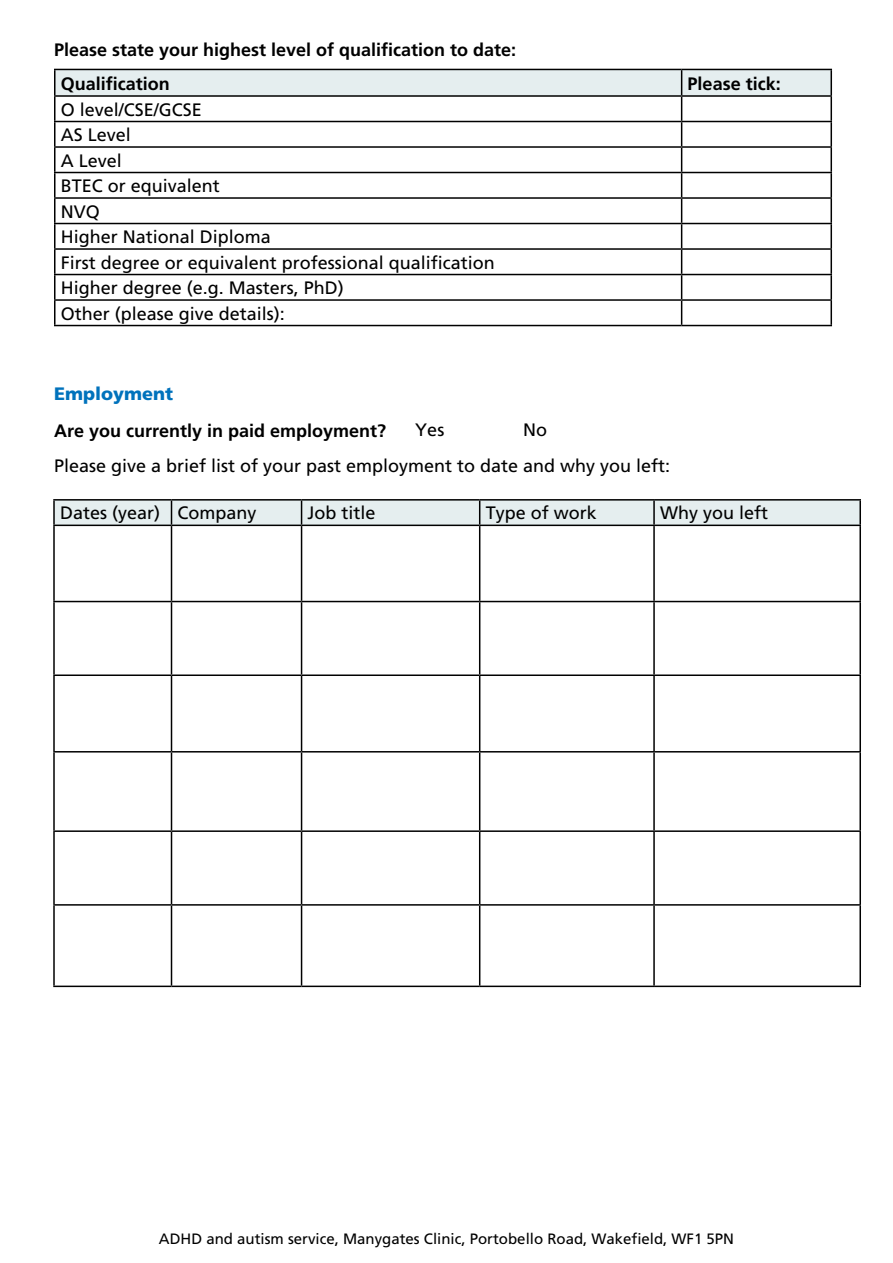
<style>
.page{position:relative;width:893px;height:1263px;background:#fff}
.page>*{position:absolute;margin:0;border:0;box-sizing:border-box;transform-origin:0 0}
.t1{font:18px/25.5px "Frutiger";color:#000}
.t2{font:700 18px/34.3px "Frutiger";color:#000}
.t3{font:900 18px "Frutiger";color:#0072bc}
.t4{font:15px "Frutiger";color:#000}
</style>
<div class="page">
<hr style="left:54px;top:69px;width:628px;height:1px;background:#000">
<hr style="left:54px;top:70px;width:2px;height:25px;background:#000">
<hr style="left:682px;top:69px;width:150px;height:1px;background:#000">
<hr style="left:830px;top:70px;width:2px;height:25px;background:#000">
<hr style="left:54px;top:95px;width:628px;height:2px;background:#000">
<hr style="left:54px;top:97px;width:2px;height:24px;background:#000">
<hr style="left:682px;top:95px;width:150px;height:2px;background:#000">
<hr style="left:830px;top:97px;width:2px;height:24px;background:#000">
<hr style="left:54px;top:121px;width:628px;height:1px;background:#000">
<hr style="left:54px;top:122px;width:2px;height:24px;background:#000">
<hr style="left:682px;top:121px;width:150px;height:1px;background:#000">
<hr style="left:830px;top:122px;width:2px;height:24px;background:#000">
<hr style="left:54px;top:146px;width:628px;height:2px;background:#000">
<hr style="left:54px;top:148px;width:2px;height:24px;background:#000">
<hr style="left:682px;top:146px;width:150px;height:2px;background:#000">
<hr style="left:830px;top:148px;width:2px;height:24px;background:#000">
<hr style="left:54px;top:172px;width:628px;height:1px;background:#000">
<hr style="left:54px;top:173px;width:2px;height:24px;background:#000">
<hr style="left:682px;top:172px;width:150px;height:1px;background:#000">
<hr style="left:830px;top:173px;width:2px;height:24px;background:#000">
<hr style="left:54px;top:197px;width:628px;height:2px;background:#000">
<hr style="left:54px;top:199px;width:2px;height:24px;background:#000">
<hr style="left:682px;top:197px;width:150px;height:2px;background:#000">
<hr style="left:830px;top:199px;width:2px;height:24px;background:#000">
<hr style="left:54px;top:223px;width:628px;height:1px;background:#000">
<hr style="left:54px;top:224px;width:2px;height:24px;background:#000">
<hr style="left:682px;top:223px;width:150px;height:1px;background:#000">
<hr style="left:830px;top:224px;width:2px;height:24px;background:#000">
<hr style="left:54px;top:248px;width:628px;height:2px;background:#000">
<hr style="left:54px;top:250px;width:2px;height:24px;background:#000">
<hr style="left:682px;top:248px;width:150px;height:2px;background:#000">
<hr style="left:830px;top:250px;width:2px;height:24px;background:#000">
<hr style="left:54px;top:274px;width:628px;height:1px;background:#000">
<hr style="left:54px;top:275px;width:2px;height:24px;background:#000">
<hr style="left:682px;top:274px;width:150px;height:1px;background:#000">
<hr style="left:830px;top:275px;width:2px;height:24px;background:#000">
<hr style="left:54px;top:299px;width:628px;height:2px;background:#000">
<hr style="left:54px;top:301px;width:2px;height:24px;background:#000">
<hr style="left:682px;top:299px;width:150px;height:2px;background:#000">
<svg style="left:55px;top:69px;width:776px;height:256px"></svg>
<hr style="left:830px;top:301px;width:2px;height:24px;background:#000">
<hr style="left:54px;top:325px;width:628px;height:1px;background:#000">
<hr style="left:682px;top:325px;width:150px;height:1px;background:#000">
<hr style="left:53px;top:499px;width:118px;height:2px;background:#000">
<hr style="left:53px;top:501px;width:2px;height:24px;background:#000">
<hr style="left:171px;top:499px;width:131px;height:2px;background:#000">
<hr style="left:302px;top:499px;width:178px;height:2px;background:#000">
<hr style="left:480px;top:499px;width:174px;height:2px;background:#000">
<svg style="left:54px;top:500px;width:805px;height:25px;background:#dbe4e5"></svg>
<hr style="left:654px;top:499px;width:207px;height:2px;background:#000">
<hr style="left:653px;top:501px;width:2px;height:24px;background:#000">
<hr style="left:859px;top:501px;width:2px;height:24px;background:#000">
<hr style="left:53px;top:525px;width:118px;height:1px;background:#000">
<hr style="left:53px;top:526px;width:2px;height:75px;background:#000">
<hr style="left:171px;top:525px;width:131px;height:1px;background:#000">
<hr style="left:171px;top:526px;width:1px;height:75px;background:#000">
<hr style="left:302px;top:525px;width:178px;height:1px;background:#000">
<hr style="left:301px;top:526px;width:1px;height:75px;background:#000">
<hr style="left:480px;top:525px;width:174px;height:1px;background:#000">
<hr style="left:479px;top:526px;width:1px;height:75px;background:#000">
<hr style="left:654px;top:525px;width:207px;height:1px;background:#000">
<hr style="left:653px;top:526px;width:2px;height:75px;background:#000">
<hr style="left:859px;top:526px;width:2px;height:75px;background:#000">
<hr style="left:53px;top:601px;width:118px;height:1px;background:#000">
<hr style="left:53px;top:602px;width:2px;height:72px;background:#000">
<hr style="left:171px;top:601px;width:131px;height:1px;background:#000">
<hr style="left:171px;top:602px;width:1px;height:72px;background:#000">
<hr style="left:302px;top:601px;width:178px;height:1px;background:#000">
<hr style="left:301px;top:602px;width:1px;height:72px;background:#000">
<hr style="left:480px;top:601px;width:174px;height:1px;background:#000">
<hr style="left:479px;top:602px;width:1px;height:72px;background:#000">
<hr style="left:654px;top:601px;width:207px;height:1px;background:#000">
<hr style="left:653px;top:602px;width:2px;height:72px;background:#000">
<hr style="left:859px;top:602px;width:2px;height:72px;background:#000">
<hr style="left:53px;top:674px;width:118px;height:2px;background:#000">
<hr style="left:53px;top:676px;width:2px;height:75px;background:#000">
<hr style="left:171px;top:674px;width:131px;height:2px;background:#000">
<hr style="left:171px;top:676px;width:1px;height:75px;background:#000">
<hr style="left:302px;top:674px;width:178px;height:2px;background:#000">
<hr style="left:301px;top:676px;width:1px;height:75px;background:#000">
<hr style="left:480px;top:674px;width:174px;height:2px;background:#000">
<hr style="left:479px;top:676px;width:1px;height:75px;background:#000">
<hr style="left:654px;top:674px;width:207px;height:2px;background:#000">
<hr style="left:653px;top:676px;width:2px;height:75px;background:#000">
<hr style="left:859px;top:676px;width:2px;height:75px;background:#000">
<hr style="left:53px;top:751px;width:118px;height:1px;background:#000">
<hr style="left:53px;top:752px;width:2px;height:78px;background:#000">
<hr style="left:171px;top:751px;width:131px;height:1px;background:#000">
<hr style="left:171px;top:752px;width:1px;height:78px;background:#000">
<hr style="left:302px;top:751px;width:178px;height:1px;background:#000">
<hr style="left:301px;top:752px;width:1px;height:78px;background:#000">
<hr style="left:480px;top:751px;width:174px;height:1px;background:#000">
<hr style="left:479px;top:752px;width:1px;height:78px;background:#000">
<hr style="left:654px;top:751px;width:207px;height:1px;background:#000">
<hr style="left:653px;top:752px;width:2px;height:78px;background:#000">
<hr style="left:859px;top:752px;width:2px;height:78px;background:#000">
<hr style="left:53px;top:830px;width:118px;height:2px;background:#000">
<hr style="left:53px;top:832px;width:2px;height:72px;background:#000">
<hr style="left:171px;top:830px;width:131px;height:2px;background:#000">
<hr style="left:171px;top:832px;width:1px;height:72px;background:#000">
<hr style="left:302px;top:830px;width:178px;height:2px;background:#000">
<hr style="left:301px;top:832px;width:1px;height:72px;background:#000">
<hr style="left:480px;top:830px;width:174px;height:2px;background:#000">
<hr style="left:479px;top:832px;width:1px;height:72px;background:#000">
<hr style="left:654px;top:830px;width:207px;height:2px;background:#000">
<hr style="left:653px;top:832px;width:2px;height:72px;background:#000">
<hr style="left:859px;top:832px;width:2px;height:72px;background:#000">
<hr style="left:53px;top:904px;width:118px;height:2px;background:#000">
<hr style="left:53px;top:906px;width:2px;height:79px;background:#000">
<hr style="left:171px;top:904px;width:131px;height:2px;background:#000">
<hr style="left:171px;top:906px;width:1px;height:79px;background:#000">
<hr style="left:302px;top:904px;width:178px;height:2px;background:#000">
<hr style="left:301px;top:906px;width:1px;height:79px;background:#000">
<hr style="left:480px;top:904px;width:174px;height:2px;background:#000">
<hr style="left:479px;top:906px;width:1px;height:79px;background:#000">
<hr style="left:654px;top:904px;width:207px;height:2px;background:#000">
<hr style="left:653px;top:906px;width:2px;height:79px;background:#000">
<hr style="left:859px;top:906px;width:2px;height:79px;background:#000">
<hr style="left:53px;top:985px;width:118px;height:2px;background:#000">
<hr style="left:171px;top:985px;width:131px;height:2px;background:#000">
<hr style="left:302px;top:985px;width:178px;height:2px;background:#000">
<hr style="left:480px;top:985px;width:174px;height:2px;background:#000">
<hr style="left:654px;top:985px;width:207px;height:2px;background:#000">
<p class="t2" style="left:61px;top:32px;width:457px;text-indent:-7px">Please state your highest level of qualification to date:<br>Qualification</p>
<p class="t1" style="left:61px;top:96px;width:436px">O level/CSE/GCSE<br>AS Level<br>A Level<br>BTEC or equivalent<br>NVQ<br>Higher National Diploma<br>First degree or equivalent professional qualification<br>Higher degree (e.g. Masters, PhD)<br>Other (please give details):</p>
<p class="t2" style="left:688px;top:66px;width:95px">Please tick:</p>
<p class="t3" style="left:54px;top:383px;width:121px">Employment</p>
<p class="t2" style="left:54px;top:413px;width:334px">Are you currently in paid employment?</p>
<p class="t1" style="left:54px;top:452px;width:618px">Please give a brief list of your past employment to date and why you left:</p>
<p class="t1" style="left:415px;top:417px;width:31px">Yes</p>
<p class="t1" style="left:523px;top:417px;width:25px">No</p>
<p class="t1" style="left:60px;top:500px;width:198px">Dates (year) Company</p>
<p class="t1" style="left:308px;top:500px;width:70px">Job title</p>
<p class="t1" style="left:486px;top:500px;width:113px">Type of work</p>
<p class="t1" style="left:660px;top:500px;width:110px">Why you left</p>
<p class="t4" style="left:159px;top:1230px;width:577px">ADHD and autism service, Manygates Clinic, Portobello Road, Wakefield, WF1 5PN</p>
</div>
